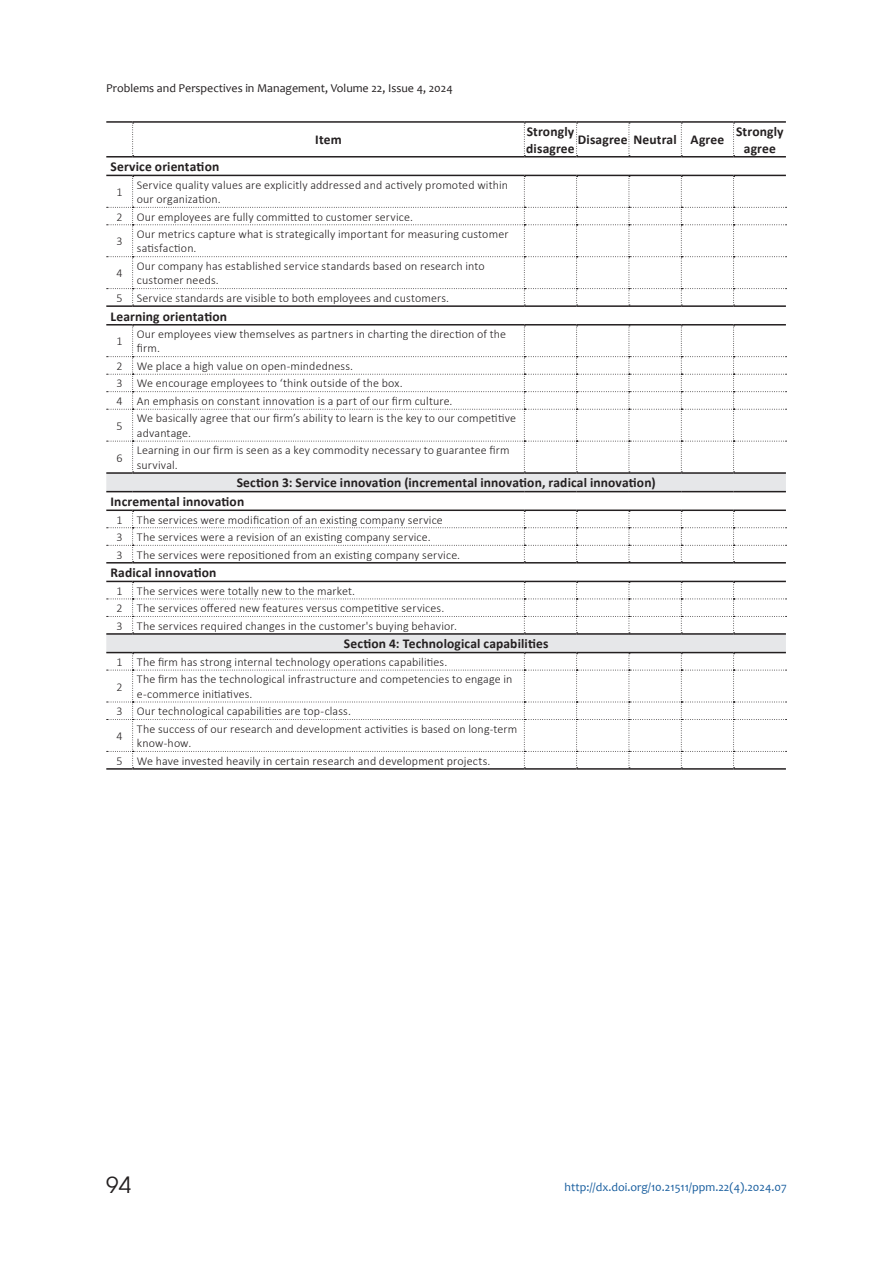
<style>
.page{position:relative;width:893px;height:1263px;background:#fff}
.page>*{position:absolute;margin:0;border:0;box-sizing:border-box;transform-origin:0 0}
.t1{font:22.5px "Avant Garde Gothic C";color:#231f20}
.t2{font:700 13.5px/16.2px "Calibri";letter-spacing:.01em;color:#231f20}
.t3{font:300 12px/14.4px "Calibri";letter-spacing:.01em;color:#231f20}
.t4{font:12px "Candara";color:#231f20}
.t5{font:12px "Candara";color:#175d9e}
</style>
<div class="page">
<svg style="left:106px;top:474px;width:680px;height:178px;fill:#e6e7e9"></svg>
<svg style="left:132px;top:123px;width:2px;height:33px"></svg>
<svg style="left:524px;top:123px;width:1px;height:33px"></svg>
<svg style="left:576px;top:123px;width:2px;height:33px"></svg>
<svg style="left:629px;top:123px;width:1px;height:33px"></svg>
<svg style="left:681px;top:123px;width:1px;height:33px"></svg>
<svg style="left:733px;top:123px;width:2px;height:33px"></svg>
<hr style="left:106px;top:121px;width:27px;height:2px;background:#231f20">
<hr style="left:133px;top:121px;width:391px;height:2px;background:#231f20">
<hr style="left:524px;top:121px;width:53px;height:2px;background:#231f20">
<hr style="left:577px;top:121px;width:52px;height:2px;background:#231f20">
<hr style="left:629px;top:121px;width:52px;height:2px;background:#231f20">
<hr style="left:681px;top:121px;width:53px;height:2px;background:#231f20">
<hr style="left:734px;top:121px;width:52px;height:2px;background:#231f20">
<hr style="left:106px;top:156px;width:27px;height:2px;background:#231f20">
<hr style="left:133px;top:156px;width:391px;height:2px;background:#231f20">
<hr style="left:524px;top:156px;width:53px;height:2px;background:#231f20">
<hr style="left:577px;top:156px;width:52px;height:2px;background:#231f20">
<hr style="left:629px;top:156px;width:52px;height:2px;background:#231f20">
<hr style="left:681px;top:156px;width:53px;height:2px;background:#231f20">
<hr style="left:734px;top:156px;width:52px;height:2px;background:#231f20">
<hr style="left:106px;top:305px;width:27px;height:2px;background:#231f20">
<hr style="left:133px;top:305px;width:391px;height:2px;background:#231f20">
<hr style="left:524px;top:305px;width:53px;height:2px;background:#231f20">
<hr style="left:577px;top:305px;width:52px;height:2px;background:#231f20">
<hr style="left:629px;top:305px;width:52px;height:2px;background:#231f20">
<hr style="left:681px;top:305px;width:53px;height:2px;background:#231f20">
<hr style="left:734px;top:305px;width:52px;height:2px;background:#231f20">
<svg style="left:106px;top:324px;width:680px;height:148px"></svg>
<hr style="left:133px;top:324px;width:391px;height:1px;background:#231f20">
<hr style="left:524px;top:324px;width:53px;height:1px;background:#231f20">
<hr style="left:577px;top:324px;width:52px;height:1px;background:#231f20">
<hr style="left:629px;top:324px;width:52px;height:1px;background:#231f20">
<hr style="left:681px;top:324px;width:53px;height:1px;background:#231f20">
<hr style="left:734px;top:324px;width:52px;height:1px;background:#231f20">
<hr style="left:106px;top:472px;width:27px;height:2px;background:#231f20">
<hr style="left:133px;top:472px;width:391px;height:2px;background:#231f20">
<hr style="left:524px;top:472px;width:53px;height:2px;background:#231f20">
<hr style="left:577px;top:472px;width:52px;height:2px;background:#231f20">
<hr style="left:629px;top:472px;width:52px;height:2px;background:#231f20">
<hr style="left:681px;top:472px;width:53px;height:2px;background:#231f20">
<hr style="left:734px;top:472px;width:52px;height:2px;background:#231f20">
<hr style="left:106px;top:633px;width:27px;height:2px;background:#231f20">
<hr style="left:133px;top:633px;width:391px;height:2px;background:#231f20">
<hr style="left:524px;top:633px;width:53px;height:2px;background:#231f20">
<hr style="left:577px;top:633px;width:52px;height:2px;background:#231f20">
<hr style="left:629px;top:633px;width:52px;height:2px;background:#231f20">
<hr style="left:681px;top:633px;width:53px;height:2px;background:#231f20">
<hr style="left:734px;top:633px;width:52px;height:2px;background:#231f20">
<svg style="left:106px;top:652px;width:680px;height:116px"></svg>
<hr style="left:133px;top:652px;width:391px;height:1px;background:#231f20">
<hr style="left:524px;top:652px;width:53px;height:1px;background:#231f20">
<hr style="left:577px;top:652px;width:52px;height:1px;background:#231f20">
<hr style="left:629px;top:652px;width:52px;height:1px;background:#231f20">
<hr style="left:681px;top:652px;width:53px;height:1px;background:#231f20">
<hr style="left:734px;top:652px;width:52px;height:1px;background:#231f20">
<svg style="left:106px;top:491px;width:27px;height:1px"></svg>
<hr style="left:133px;top:491px;width:391px;height:1px;background:#231f20">
<hr style="left:524px;top:491px;width:53px;height:1px;background:#231f20">
<hr style="left:577px;top:491px;width:52px;height:1px;background:#231f20">
<hr style="left:629px;top:491px;width:52px;height:1px;background:#231f20">
<hr style="left:681px;top:491px;width:53px;height:1px;background:#231f20">
<hr style="left:734px;top:491px;width:52px;height:1px;background:#231f20">
<hr style="left:106px;top:509px;width:27px;height:2px;background:#231f20">
<hr style="left:133px;top:509px;width:391px;height:2px;background:#231f20">
<hr style="left:524px;top:509px;width:53px;height:2px;background:#231f20">
<hr style="left:577px;top:509px;width:52px;height:2px;background:#231f20">
<hr style="left:629px;top:509px;width:52px;height:2px;background:#231f20">
<hr style="left:681px;top:509px;width:53px;height:2px;background:#231f20">
<hr style="left:734px;top:509px;width:52px;height:2px;background:#231f20">
<svg style="left:106px;top:511px;width:680px;height:52px"></svg>
<hr style="left:133px;top:562px;width:391px;height:1px;background:#231f20">
<hr style="left:524px;top:562px;width:53px;height:1px;background:#231f20">
<hr style="left:577px;top:562px;width:52px;height:1px;background:#231f20">
<hr style="left:629px;top:562px;width:52px;height:1px;background:#231f20">
<hr style="left:681px;top:562px;width:53px;height:1px;background:#231f20">
<hr style="left:734px;top:562px;width:52px;height:1px;background:#231f20">
<svg style="left:106px;top:581px;width:680px;height:52px"></svg>
<hr style="left:133px;top:581px;width:391px;height:1px;background:#231f20">
<hr style="left:524px;top:581px;width:53px;height:1px;background:#231f20">
<hr style="left:577px;top:581px;width:52px;height:1px;background:#231f20">
<hr style="left:629px;top:581px;width:52px;height:1px;background:#231f20">
<hr style="left:681px;top:581px;width:53px;height:1px;background:#231f20">
<hr style="left:734px;top:581px;width:52px;height:1px;background:#231f20">
<svg style="left:106px;top:175px;width:680px;height:131px"></svg>
<hr style="left:133px;top:175px;width:391px;height:1px;background:#231f20">
<hr style="left:524px;top:175px;width:53px;height:1px;background:#231f20">
<hr style="left:577px;top:175px;width:52px;height:1px;background:#231f20">
<hr style="left:629px;top:175px;width:52px;height:1px;background:#231f20">
<hr style="left:681px;top:175px;width:53px;height:1px;background:#231f20">
<hr style="left:734px;top:175px;width:52px;height:1px;background:#231f20">
<hr style="left:106px;top:768px;width:27px;height:2px;background:#231f20">
<hr style="left:133px;top:768px;width:391px;height:2px;background:#231f20">
<hr style="left:524px;top:768px;width:53px;height:2px;background:#231f20">
<hr style="left:577px;top:768px;width:52px;height:2px;background:#231f20">
<hr style="left:629px;top:768px;width:52px;height:2px;background:#231f20">
<hr style="left:681px;top:768px;width:53px;height:2px;background:#231f20">
<hr style="left:734px;top:768px;width:52px;height:2px;background:#231f20">
<p class="t4" style="left:106px;top:83px;width:348px">Problems and Perspectives in Management, Volume 22, Issue 4, 2024</p>
<p class="t2" style="left:315px;top:133px;width:28px">Item</p>
<p class="t2" style="left:526px;top:124px;width:50px">Strongly disagree</p>
<p class="t2" style="left:578px;top:133px;width:148px">Disagree Neutral Agree</p>
<p class="t2" style="left:736px;top:124px;width:49px;text-align:center">Strongly agree</p>
<p class="t2" style="left:111px;top:158px;width:110px">Service orientation</p>
<p class="t3" style="left:116px;top:186px;width:8px">1</p>
<p class="t3" style="left:137px;top:177px;width:373px">Service quality values are explicitly addressed and actively promoted within our organization.</p>
<p class="t3" style="left:116px;top:205px;width:298px;line-height:24.8px">2 Our employees are fully committed to customer service.<br>3</p>
<p class="t3" style="left:137px;top:227px;width:373px">Our metrics capture what is strategically important for measuring customer satisfaction.</p>
<p class="t3" style="left:116px;top:267px;width:8px">4</p>
<p class="t3" style="left:137px;top:259px;width:349px">Our company has established service standards based on research into customer needs.</p>
<p class="t3" style="left:116px;top:292px;width:334px">5 Service standards are visible to both employees and customers.</p>
<p class="t2" style="left:111px;top:308px;width:118px">Learning orientation</p>
<p class="t3" style="left:116px;top:335px;width:8px">1</p>
<p class="t3" style="left:137px;top:327px;width:371px">Our employees view themselves as partners in charting the direction of the firm.</p>
<p class="t3" style="left:116px;top:358px;width:338px;line-height:17.5px">2 We place a high value on open-mindedness.<br>3 We encourage employees to ‘think outside of the box.<br>4 An emphasis on constant innovation is a part of our firm culture.</p>
<p class="t3" style="left:116px;top:419px;width:8px">5</p>
<p class="t3" style="left:137px;top:411px;width:381px">We basically agree that our firm’s ability to learn is the key to our competitive advantage.</p>
<p class="t3" style="left:116px;top:451px;width:8px">6</p>
<p class="t3" style="left:137px;top:443px;width:374px">Learning in our firm is seen as a key commodity necessary to guarantee firm survival.</p>
<p class="t2" style="left:111px;top:473px;width:546px;line-height:18.6px;text-indent:126px">Section 3: Service innovation (incremental innovation, radical innovation)<br>Incremental innovation</p>
<p class="t3" style="left:116px;top:512px;width:345px;line-height:17.5px">1 The services were modification of an existing company service<br>3 The services were a revision of an existing company service.<br>3 The services were repositioned from an existing company service.</p>
<p class="t2" style="left:111px;top:564px;width:107px">Radical innovation</p>
<p class="t3" style="left:116px;top:583px;width:342px;line-height:17.5px">1 The services were totally new to the market.<br>2 The services offered new features versus competitive services.<br>3 The services required changes in the customer's buying behavior.</p>
<p class="t2" style="left:344px;top:635px;width:206px">Section 4: Technological capabilities</p>
<p class="t3" style="left:116px;top:650px;width:332px;line-height:24.8px">1 The firm has strong internal technology operations capabilities.<br>2</p>
<p class="t3" style="left:137px;top:672px;width:377px">The firm has the technological infrastructure and competencies to engage in e-commerce initiatives.</p>
<p class="t3" style="left:116px;top:700px;width:236px;line-height:24.8px">3 Our technological capabilities are top-class.<br>4</p>
<p class="t3" style="left:137px;top:721px;width:382px">The success of our research and development activities is based on long-term know-how.</p>
<p class="t3" style="left:116px;top:754px;width:375px">5 We have invested heavily in certain research and development projects.</p>
<h1 class="t1" style="left:106px;top:1172px;width:26px">94</h1>
<p class="t5" style="left:565px;top:1182px;width:224px">http://dx.doi.org/10.21511/ppm.22(4).2024.07</p>
</div>
